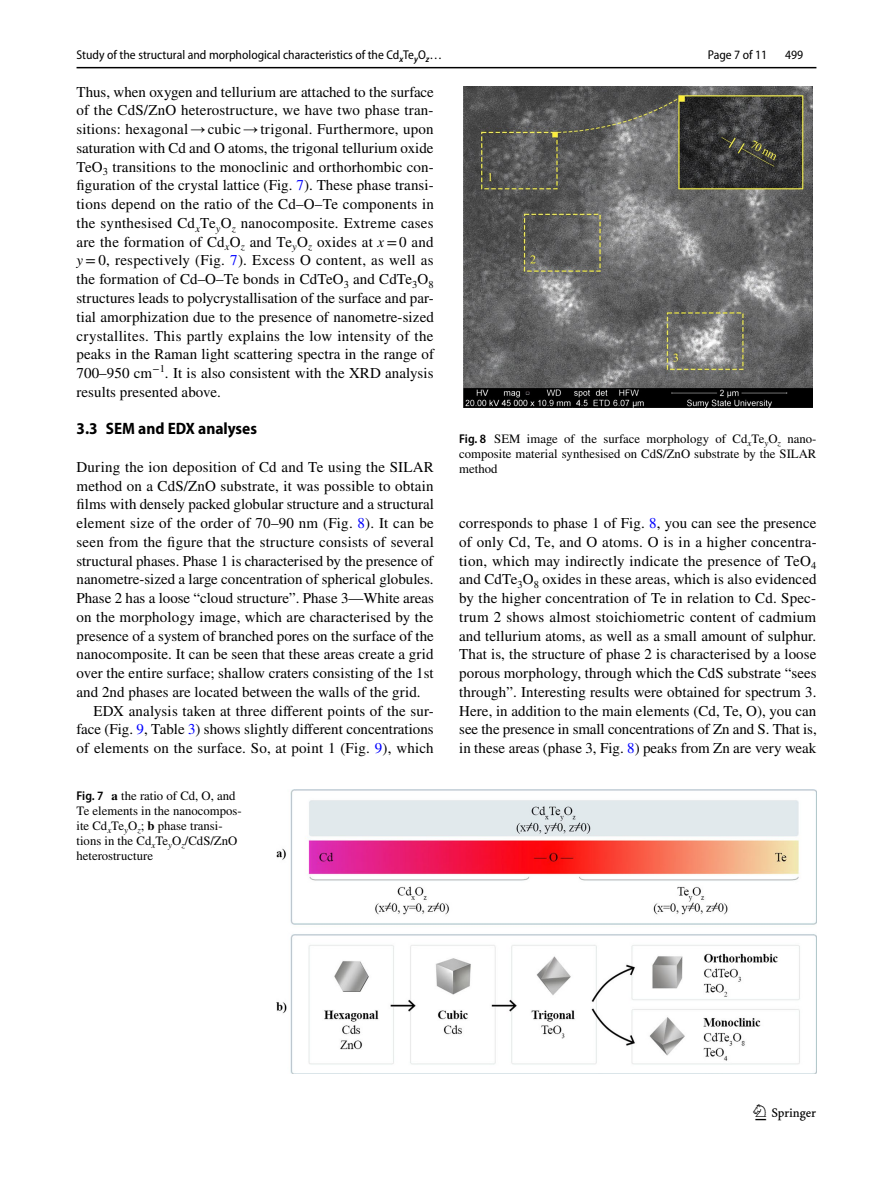
<style>
.page{position:relative;width:893px;height:1187px;background:#fff}
.page>*{position:absolute;margin:0;border:0;box-sizing:border-box;transform-origin:0 0}
.t1{font:22.5px "Springnew Regular 3";color:#000}
.t2{font:700 semi-condensed 16.5px "Myriad Pro";color:#000}
.t3{font:15px/18.8px "STIX";letter-spacing:.005em;color:#000;text-align:justify}
.t4{font:12.75px/15px "STIX";color:#000}
.t5{font:12.75px "Myriad Pro Semi Cn 3";color:#000}
.t6{font:semi-condensed 12.75px "Myriad Pro";color:#000}
.s1{font-family:"Times New Roman"}
.s2{color:#00f}
.s3{font-style:italic}
.s4{font-family:"Myriad Pro";font-weight:600;font-stretch:semi-condensed}
.s5{font-weight:700}
</style>
<div class="page">
<hr style="left:77px;top:67px;width:739px;height:1px;background:#000">
<img style="left:276px;top:790px;width:540px;height:283px">
<div style="left:459px;top:87px;width:357px;height:320px;background:linear-gradient(to bottom,#fff,#fff)"></div>
<img style="left:463px;top:87px;width:349px;height:320px">
<p class="t5" style="left:77px;top:48px;width:367px">Study of the structural and morphological characteristics of the Cd<sub>x</sub>Te<sub>y</sub>O<sub>z</sub>…</p>
<p class="t3" style="left:77px;top:83px;width:359px">Thus, when oxygen and tellurium are attached to the surface of the CdS/ZnO heterostructure, we have two phase tran&shy;sitions: hexagonal<span class="s1">→</span>cubic<span class="s1">→</span>trigonal. Furthermore, upon saturation with Cd and O atoms, the trigonal tellurium oxide TeO<sub>3</sub> transitions to the monoclinic and orthorhombic con&shy;figuration of the crystal lattice (Fig. <span class="s2">7</span>). These phase transi&shy;tions depend on the ratio of the Cd–O–Te components in the synthesised Cd<sub>x</sub>Te<sub>y</sub>O<sub>z</sub> nanocomposite. Extreme cases are the formation of Cd<sub>x</sub>O<sub>z</sub> and Te<sub>y</sub>O<sub>z</sub> oxides at <span class="s3">x</span>=0 and <span class="s3">y</span>=0, respectively (Fig. <span class="s2">7</span>). Excess O content, as well as the formation of Cd–O–Te bonds in CdTeO<sub>3</sub> and CdTe<sub>3</sub>O<sub>8 </sub>structures leads to polycrystallisation of the surface and par&shy;tial amorphization due to the presence of nanometre-sized crystallites. This partly explains the low intensity of the peaks in the Raman light scattering spectra in the range of 700–950 cm<sup>−1</sup>. It is also consistent with the XRD analysis results presented above.</p>
<p class="t2" style="left:77px;top:419px;width:182px">3.3 SEM and EDX analyses</p>
<p class="t3" style="left:77px;top:458px;width:359px">During the ion deposition of Cd and Te using the SILAR</p>
<p class="t3" style="left:77px;top:477px;width:359px">method on a CdS/ZnO substrate, it was possible to obtain</p>
<p class="t3" style="left:77px;top:496px;width:359px">films with densely packed globular structure and a structural</p>
<p class="t3" style="left:77px;top:514px;width:359px">element size of the order of 70–90 nm (Fig. <span class="s2">8</span>). It can be</p>
<p class="t3" style="left:77px;top:533px;width:359px">seen from the figure that the structure consists of several</p>
<p class="t3" style="left:77px;top:552px;width:359px">structural phases. Phase 1 is characterised by the presence of</p>
<p class="t3" style="left:77px;top:571px;width:359px">nanometre-sized a large concentration of spherical globules.</p>
<p class="t3" style="left:77px;top:589px;width:359px">Phase 2 has a loose “cloud structure”. Phase 3—White areas</p>
<p class="t3" style="left:77px;top:608px;width:359px">on the morphology image, which are characterised by the</p>
<p class="t3" style="left:77px;top:627px;width:359px">presence of a system of branched pores on the surface of the</p>
<p class="t3" style="left:77px;top:646px;width:359px">nanocomposite. It can be seen that these areas create a grid</p>
<p class="t3" style="left:77px;top:664px;width:359px">over the entire surface; shallow craters consisting of the 1st</p>
<p class="t3" style="left:77px;top:683px;width:346px">and 2nd phases are located between the walls of the grid.</p>
<p class="t3" style="left:94px;top:702px;width:342px">EDX analysis taken at three different points of the sur-</p>
<p class="t3" style="left:77px;top:721px;width:359px">face (Fig. <span class="s2">9</span>, Table <span class="s2">3</span>) shows slightly different concentrations</p>
<p class="t3" style="left:77px;top:739px;width:359px">of elements on the surface. So, at point 1 (Fig. <span class="s2">9</span>), which</p>
<p class="t4" style="left:77px;top:788px;width:167px"><span class="s4">Fig. 7</span> <span class="s5">a</span> the ratio of Cd, O, and<br>Te elements in the nanocompos&shy;ite Cd<sub>x</sub>Te<sub>y</sub>O<sub>z</sub>; <span class="s5">b</span> phase transi&shy;tions in the Cd<sub>x</sub>Te<sub>y</sub>O<sub>z</sub>/CdS/ZnO heterostructure</p>
<p class="t6" style="left:708px;top:48px;width:61px">Page 7 of 11</p>
<p class="t6" style="left:785px;top:48px;width:20px">499</p>
<p class="t4" style="left:459px;top:431px;width:359px;text-align:justify"><span class="s4">Fig. 8</span> SEM image of the surface morphology of Cd<sub>x</sub>Te<sub>y</sub>O<sub>z</sub> nano&shy;composite material synthesised on CdS/ZnO substrate by the SILAR method</p>
<p class="t3" style="left:459px;top:514px;width:359px">corresponds to phase 1 of Fig. <span class="s2">8</span>, you can see the presence of only Cd, Te, and O atoms. O is in a higher concentra&shy;tion, which may indirectly indicate the presence of TeO<sub>4 </sub>and CdTe<sub>3</sub>O<sub>8</sub> oxides in these areas, which is also evidenced by the higher concentration of Te in relation to Cd. Spec&shy;trum 2 shows almost stoichiometric content of cadmium and tellurium atoms, as well as a small amount of sulphur.<br>That is, the structure of phase 2 is characterised by a loose porous morphology, through which the CdS substrate “sees through”. Interesting results were obtained for spectrum 3.<br>Here, in addition to the main elements (Cd, Te, O), you can see the presence in small concentrations of Zn and S. That is, in these areas (phase 3, Fig. <span class="s2">8</span>) peaks from Zn are very weak</p>
<h1 class="t1" style="left:755px;top:1104px;width:62px">1 3</h1>
</div>
